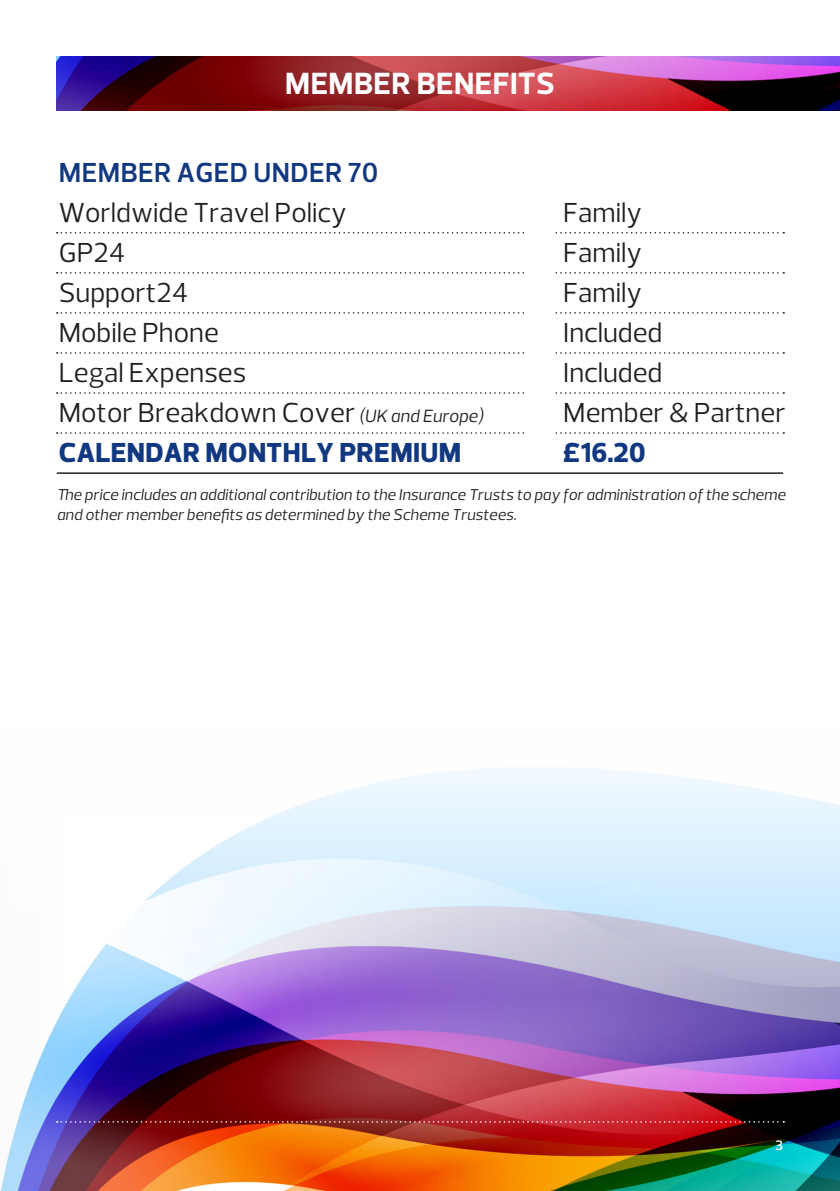
<style>
.page{position:relative;width:840px;height:1191px;background:#fff}
.page>*{position:absolute;margin:0;border:0;box-sizing:border-box;transform-origin:0 0}
.t1{font:700 31.2px "Prelo";letter-spacing:.015em;color:#fff}
.t2{font:28px "Prelo";color:#231f20}
.t3{font:800 28px "Prelo";letter-spacing:.015em;color:#113880}
.t4{font:600 28px "Prelo";letter-spacing:.015em;color:#113880}
.t5{font:italic 16px/20px "Prelo";color:#231f20}
.t6{font:600 14px "Prelo";color:#fff}
.s1{font-style:italic;font-size:18px}
</style>
<div class="page">
<img style="left:57px;top:57px;width:782px;height:53px">
<svg style="left:57px;top:272px;width:726px;height:1px"></svg>
<svg style="left:57px;top:312px;width:726px;height:2px"></svg>
<svg style="left:57px;top:232px;width:726px;height:1px"></svg>
<svg style="left:57px;top:352px;width:726px;height:2px"></svg>
<svg style="left:57px;top:392px;width:726px;height:2px"></svg>
<svg style="left:57px;top:432px;width:726px;height:2px"></svg>
<div style="left:527px;top:195px;width:27px;height:252px;background:#fff"></div>
<hr style="left:57px;top:472px;width:725px;height:2px;background:#231f20">
<img style="left:0;top:994px;width:839px;height:197px">
<svg style="left:57px;top:1121px;width:726px;height:1px"></svg>
<svg style="left:72px;top:767px;width:767px;height:227px"></svg>
<p class="t1" style="left:285px;top:64px;width:271px">MEMBER BENEFITS</p>
<p class="t4" style="left:59px;top:155px;width:320px">MEMBER AGED UNDER 70</p>
<p class="t2" style="left:59px;top:195px;width:289px">Worldwide Travel Policy</p>
<p class="t2" style="left:563px;top:195px;width:80px">Family</p>
<p class="t2" style="left:59px;top:235px;width:68px">GP24</p>
<p class="t2" style="left:563px;top:235px;width:80px">Family</p>
<p class="t2" style="left:59px;top:275px;width:131px">Support24</p>
<p class="t2" style="left:563px;top:275px;width:80px">Family</p>
<p class="t2" style="left:59px;top:315px;width:161px">Mobile Phone</p>
<p class="t2" style="left:563px;top:315px;width:101px">Included</p>
<p class="t2" style="left:59px;top:355px;width:189px">Legal Expenses</p>
<p class="t2" style="left:563px;top:355px;width:101px">Included</p>
<p class="t2" style="left:59px;top:395px;width:426px">Motor Breakdown Cover <span class="s1">(UK and Europe)</span></p>
<p class="t2" style="left:563px;top:395px;width:224px">Member &amp; Partner</p>
<p class="t3" style="left:59px;top:435px;width:403px">CALENDAR MONTHLY PREMIUM</p>
<p class="t3" style="left:563px;top:435px;width:84px">£16.20</p>
<p class="t5" style="left:57px;top:485px;width:729px">The price includes an additional contribution to the Insurance Trusts to pay for administration of the scheme and other member benefits as determined by the Scheme Trustees.</p>
<p class="t6" style="left:774px;top:1137px;width:9px">3</p>
</div>
